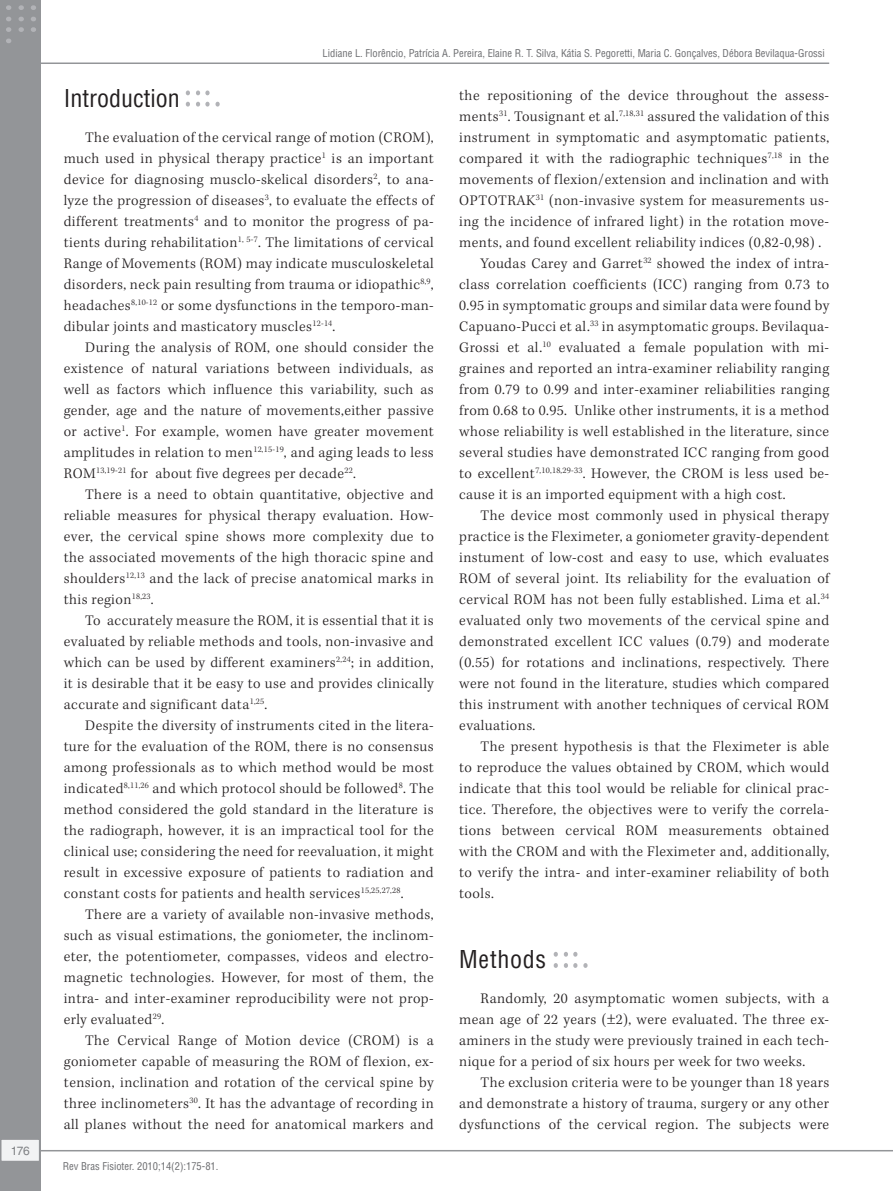
<style>
.page{position:relative;width:893px;height:1191px;background:#fff}
.page>*{position:absolute;margin:0;border:0;box-sizing:border-box;transform-origin:0 0}
.z04_0_Sub1{font:condensed 24px "Helvetica LT Std";color:#231f20}
.z04_0_Sub1-2{font:condensed 24px "Helvetica LT Std";letter-spacing:.03em;color:#231f20}
.z05_0_texto_txt{font:300 15px/21px "Kepler Std";letter-spacing:.03em;color:#231f20;text-align:justify}
.t1{font:12px "Helvetica LT Std";color:#808285}
.z06_2_cabecalho{font:condensed 10.5px "Helvetica LT Std";color:#6c6d70}
</style>
<div class="page">
<svg style="left:196px;top:102px;width:24px;height:5px"></svg>
<svg style="left:186px;top:102px;width:4px;height:5px"></svg>
<svg style="left:196px;top:90px;width:14px;height:5px"></svg>
<svg style="left:186px;top:90px;width:4px;height:5px"></svg>
<svg style="left:583px;top:963px;width:5px;height:5px"></svg>
<svg style="left:564px;top:963px;width:13px;height:5px"></svg>
<svg style="left:554px;top:963px;width:4px;height:5px"></svg>
<svg style="left:564px;top:952px;width:13px;height:4px"></svg>
<svg style="left:554px;top:952px;width:4px;height:4px"></svg>
<hr style="left:14px;top:1150px;width:879px;height:1px;background:#939598">
<hr style="left:13px;top:62px;width:816px;height:2px;background:#939598">
<div style="left:0;top:0;width:40px;height:1191px;background:#939598"></div>
<div style="left:1px;top:1139px;width:39px;height:22px;background:#f2f3f4"></div>
<div style="left:0;top:1138px;width:40px;height:24px;border:2px solid #939598"></div>
<svg style="left:6px;top:39px;width:5px;height:4px"></svg>
<svg style="left:6px;top:27px;width:5px;height:5px"></svg>
<svg style="left:6px;top:17px;width:5px;height:4px"></svg>
<svg style="left:6px;top:5px;width:5px;height:5px"></svg>
<svg style="left:19px;top:27px;width:5px;height:5px"></svg>
<svg style="left:19px;top:17px;width:5px;height:4px"></svg>
<svg style="left:19px;top:5px;width:5px;height:5px"></svg>
<svg style="left:31px;top:27px;width:5px;height:5px"></svg>
<svg style="left:31px;top:17px;width:5px;height:4px"></svg>
<svg style="left:31px;top:5px;width:5px;height:5px"></svg>
<p class="t1" style="left:11px;top:1143px;width:21px">176</p>
<p class="z06_2_cabecalho" style="left:323px;top:46px;width:504px">Lidiane L. Florêncio, Patrícia A. Pereira, Elaine R. T. Silva, Kátia S. Pegoretti, Maria C. Gonçalves, Débora Bevilaqua-Grossi</p>
<p class="z04_0_Sub1" style="left:64px;top:83px;width:117px">Introduction</p>
<p class="z05_0_texto_txt" style="left:64px;top:127px;width:371px;text-indent:21px">The evaluation of the cervical range of motion (CROM), much used in physical therapy practice<sup>1</sup> is an important device for diagnosing musclo-skelical disorders<sup>2</sup>, to ana&shy;lyze the progression of diseases<sup>3</sup>, to evaluate the effects of different treatments<sup>4</sup> and to monitor the progress of pa&shy;tients during rehabilitation<sup>1,</sup> <sup>5-7</sup>. The limitations of cervical Range of Movements (ROM) may indicate musculoskeletal disorders, neck pain resulting from trauma or idiopathic<sup>8,9</sup>, headaches<sup>8,10-12</sup> or some dysfunctions in the temporo-man&shy;dibular joints and masticatory muscles<sup>12-14</sup>.</p>
<p class="z05_0_texto_txt" style="left:64px;top:337px;width:371px;text-indent:21px">During the analysis of ROM, one should consider the existence of natural variations between individuals, as well as factors which influence this variability, such as gender, age and the nature of movements,either passive or active<sup>1</sup>. For example, women have greater movement amplitudes in relation to men<sup>12,15-19</sup>, and aging leads to less ROM<sup>13,19-21</sup> for about five degrees per decade<sup>22</sup>.</p>
<p class="z05_0_texto_txt" style="left:64px;top:484px;width:371px;text-indent:21px">There is a need to obtain quantitative, objective and reliable measures for physical therapy evaluation. How&shy;ever, the cervical spine shows more complexity due to the associated movements of the high thoracic spine and shoulders<sup>12,13</sup> and the lack of precise anatomical marks in this region<sup>18,23</sup>.</p>
<p class="z05_0_texto_txt" style="left:64px;top:610px;width:371px;text-indent:21px">To accurately measure the ROM, it is essential that it is evaluated by reliable methods and tools, non-invasive and which can be used by different examiners<sup>2,24</sup>; in addition, it is desirable that it be easy to use and provides clinically accurate and significant data<sup>1,25</sup>.</p>
<p class="z05_0_texto_txt" style="left:64px;top:715px;width:371px;text-indent:21px">Despite the diversity of instruments cited in the litera&shy;ture for the evaluation of the ROM, there is no consensus among professionals as to which method would be most indicated<sup>8,11,26</sup> and which protocol should be followed<sup>8</sup>. The method considered the gold standard in the literature is the radiograph, however, it is an impractical tool for the clinical use; considering the need for reevaluation, it might result in excessive exposure of patients to radiation and constant costs for patients and health services<sup>15,25,27,28</sup>.</p>
<p class="z05_0_texto_txt" style="left:64px;top:904px;width:371px;text-indent:21px">There are a variety of available non-invasive methods, such as visual estimations, the goniometer, the inclinom&shy;eter, the potentiometer, compasses, videos and electro&shy;magnetic technologies. However, for most of them, the intra- and inter-examiner reproducibility were not prop&shy;erly evaluated<sup>29</sup>.</p>
<p class="z05_0_texto_txt" style="left:64px;top:1030px;width:371px;text-indent:21px">The Cervical Range of Motion device (CROM) is a goniometer capable of measuring the ROM of flexion, ex&shy;tension, inclination and rotation of the cervical spine by three inclinometers<sup>30</sup>. It has the advantage of recording in all planes without the need for anatomical markers and</p>
<p class="z06_2_cabecalho" style="left:63px;top:1160px;width:157px">Rev Bras Fisioter. 2010;14(2):175-81.</p>
<p class="z05_0_texto_txt" style="left:459px;top:85px;width:371px">the repositioning of the device throughout the assess&shy;ments<sup>31</sup>. Tousignant et al.<sup>7,18,31</sup> assured the validation of this instrument in symptomatic and asymptomatic patients, compared it with the radiographic techniques<sup>7,18</sup> in the movements of flexion/extension and inclination and with OPTOTRAK<sup>31</sup> (non-invasive system for measurements us&shy;ing the incidence of infrared light) in the rotation move&shy;ments, and found excellent reliability indices (0,82-0,98) .</p>
<p class="z05_0_texto_txt" style="left:459px;top:253px;width:371px;text-indent:21px">Youdas Carey and Garret<sup>32</sup> showed the index of intra&shy;class correlation coefficients (ICC) ranging from 0.73 to 0.95 in symptomatic groups and similar data were found by Capuano-Pucci et al.<sup>33</sup> in asymptomatic groups. Bevilaqua-Grossi et al.<sup>10</sup> evaluated a female population with mi&shy;graines and reported an intra-examiner reliability ranging from 0.79 to 0.99 and inter-examiner reliabilities ranging from 0.68 to 0.95. Unlike other instruments, it is a method whose reliability is well established in the literature, since several studies have demonstrated ICC ranging from good to excellent<sup>7,10,18,29-33</sup>. However, the CROM is less used be&shy;cause it is an imported equipment with a high cost.</p>
<p class="z05_0_texto_txt" style="left:459px;top:505px;width:371px;text-indent:21px">The device most commonly used in physical therapy practice is the Fleximeter, a goniometer gravity-dependent instument of low-cost and easy to use, which evaluates ROM of several joint. Its reliability for the evaluation of cervical ROM has not been fully established. Lima et al.<sup>34 </sup>evaluated only two movements of the cervical spine and demonstrated excellent ICC values (0.79) and moderate (0.55) for rotations and inclinations, respectively. There were not found in the literature, studies which compared this instrument with another techniques of cervical ROM evaluations.</p>
<p class="z05_0_texto_txt" style="left:459px;top:736px;width:371px;text-indent:21px">The present hypothesis is that the Fleximeter is able to reproduce the values obtained by CROM, which would indicate that this tool would be reliable for clinical prac&shy;tice. Therefore, the objectives were to verify the correla&shy;tions between cervical ROM measurements obtained with the CROM and with the Fleximeter and, additionally, to verify the intra- and inter-examiner reliability of both tools.</p>
<p class="z04_0_Sub1-2" style="left:459px;top:944px;width:88px">Methods</p>
<p class="z05_0_texto_txt" style="left:459px;top:988px;width:371px;text-indent:21px">Randomly, 20 asymptomatic women subjects, with a mean age of 22 years ( 2), were evaluated. The three ex&shy;aminers in the study were previously trained in each tech&shy;nique for a period of six hours per week for two weeks.</p>
<p class="z05_0_texto_txt" style="left:459px;top:1072px;width:371px;text-indent:21px">The exclusion criteria were to be younger than 18 years and demonstrate a history of trauma, surgery or any other dysfunctions of the cervical region. The subjects were</p>
</div>
